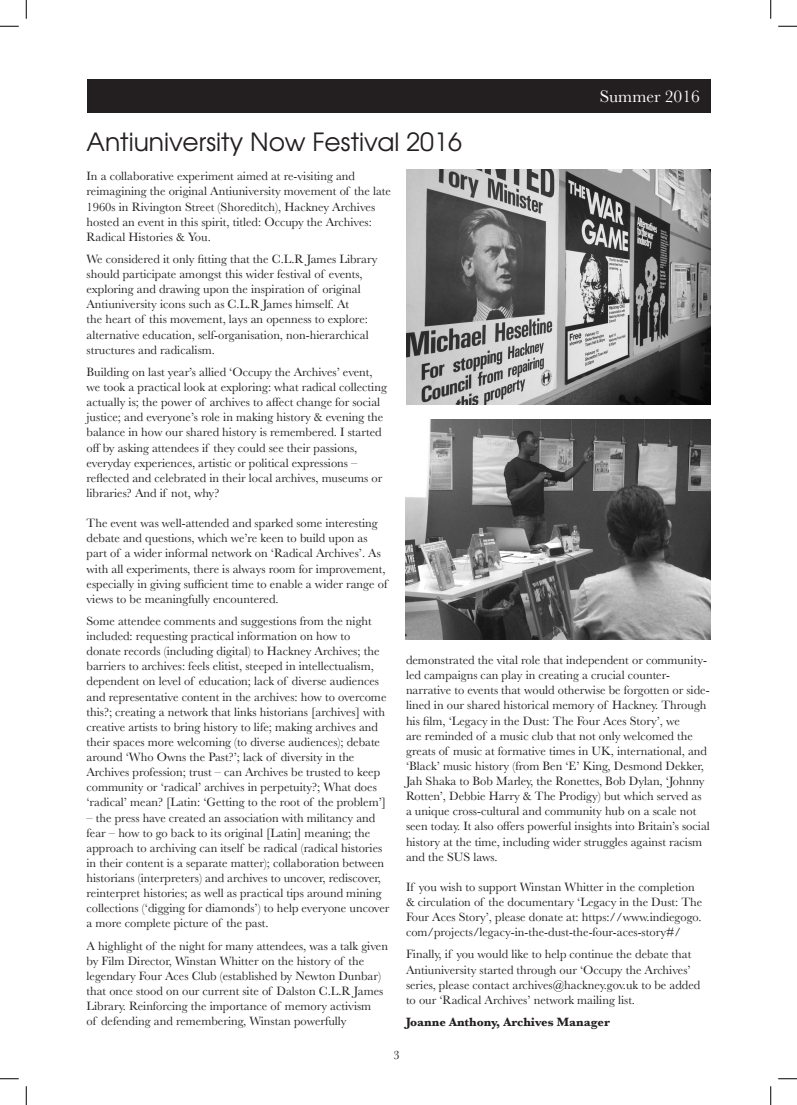
<style>
.page{position:relative;width:797px;height:1105px;background:#fff}
.page>*{position:absolute;margin:0;border:0;box-sizing:border-box;transform-origin:0 0}
.title_span{font:25px "Te X Gyre Adventor";color:#231f20}
.t1{font:17.5px "Baskerville";color:#fff}
.t2{font:12.5px/15.1px "Baskerville";color:#231f20}
.t3{font:700 12.5px "Baskerville";color:#231f20}
</style>
<div class="page">
<div style="left:86px;top:79px;width:624px;height:34px;background:#231f20"></div>
<img style="left:407px;top:169px;width:303px;height:235px">
<img style="left:405px;top:419px;width:305px;height:220px">
<svg style="left:0;top:25px;width:19px;height:2px"></svg>
<svg style="left:778px;top:25px;width:19px;height:2px"></svg>
<svg style="left:0;top:1078px;width:19px;height:1px"></svg>
<svg style="left:778px;top:1078px;width:19px;height:1px"></svg>
<svg style="left:25px;top:0;width:2px;height:19px"></svg>
<svg style="left:25px;top:1086px;width:2px;height:19px"></svg>
<svg style="left:770px;top:0;width:1px;height:19px"></svg>
<svg style="left:770px;top:1086px;width:1px;height:19px"></svg>
<h2 class="t1" style="left:599px;top:85px;width:102px">Summer 2016</h2>
<p class="title_span" style="left:86px;top:122px;width:377px">Antiuniversity Now Festival 2016</p>
<p class="t2" style="left:86px;top:169px;width:306px">In a collaborative experiment aimed at re-visiting and reimagining the original Antiuniversity movement of the late 1960s in Rivington Street (Shoreditch), Hackney Archives hosted an event in this spirit, titled: Occupy the Archives:<br>Radical Histories &amp; You.</p>
<p class="t2" style="left:86px;top:252px;width:292px">We considered it only fitting that the C.L.R James Library should participate amongst this wider festival of events, exploring and drawing upon the inspiration of original Antiuniversity icons such as C.L.R James himself. At<br>the heart of this movement, lays an openness to explore: alternative education, self-organisation, non-hierarchical structures and radicalism.</p>
<p class="t2" style="left:86px;top:364px;width:302px">Building on last year’s allied ‘Occupy the Archives’ event, we took a practical look at exploring: what radical collecting actually is; the power of archives to affect change for social justice; and everyone’s role in making history &amp; evening the balance in how our shared history is remembered. I started off by asking attendees if they could see their passions, everyday experiences, artistic or political expressions – reflected and celebrated in their local archives, museums or libraries? And if not, why?</p>
<p class="t2" style="left:86px;top:516px;width:302px">The event was well-attended and sparked some interesting debate and questions, which we’re keen to build upon as part of a wider informal network on ‘Radical Archives’. As with all experiments, there is always room for improvement, especially in giving sufficient time to enable a wider range of views to be meaningfully encountered.</p>
<p class="t2" style="left:86px;top:613px;width:301px">Some attendee comments and suggestions from the night included: requesting practical information on how to donate records (including digital) to Hackney Archives; the barriers to archives: feels elitist, steeped in intellectualism, dependent on level of education; lack of diverse audiences and representative content in the archives: how to overcome this?; creating a network that links historians [archives] with creative artists to bring history to life; making archives and their spaces more welcoming (to diverse audiences); debate around ‘Who Owns the Past?’; lack of diversity in the Archives profession; trust – can Archives be trusted to keep community or ‘radical’ archives in perpetuity?; What does ‘radical’ mean? [Latin: ‘Getting to the root of the problem’]</p>
<p class="t2" style="left:86px;top:810px;width:304px">– the press have created an association with militancy and fear – how to go back to its original [Latin] meaning; the approach to archiving can itself be radical (radical histories in their content is a separate matter); collaboration between historians (interpreters) and archives to uncover, rediscover, reinterpret histories; as well as practical tips around mining collections (‘digging for diamonds’) to help everyone uncover a more complete picture of the past.</p>
<p class="t2" style="left:86px;top:938px;width:303px">A highlight of the night for many attendees, was a talk given by Film Director, Winstan Whitter on the history of the legendary Four Aces Club (established by Newton Dunbar) that once stood on our current site of Dalston C.L.R James Library. Reinforcing the importance of memory activism<br>of defending and remembering, Winstan powerfully</p>
<p class="t2" style="left:406px;top:653px;width:305px">demonstrated the vital role that independent or community&shy;led campaigns can play in creating a crucial counter&shy;narrative to events that would otherwise be forgotten or side&shy;lined in our shared historical memory of Hackney. Through his film, ‘Legacy in the Dust: The Four Aces Story’, we<br>are reminded of a music club that not only welcomed the greats of music at formative times in UK, international, and ‘Black’ music history (from Ben ‘E’ King, Desmond Dekker, Jah Shaka to Bob Marley, the Ronettes, Bob Dylan, ‘Johnny Rotten’, Debbie Harry &amp; The Prodigy) but which served as a unique cross-cultural and community hub on a scale not seen today. It also offers powerful insights into Britain’s social history at the time, including wider struggles against racism and the SUS laws.</p>
<p class="t2" style="left:406px;top:879px;width:298px">If you wish to support Winstan Whitter in the completion &amp; circulation of the documentary ‘Legacy in the Dust: The Four Aces Story’, please donate at: https://www.indiegogo. com/projects/legacy-in-the-dust-the-four-aces-story#/</p>
<p class="t2" style="left:406px;top:947px;width:296px">Finally, if you would like to help continue the debate that Antiuniversity started through our ‘Occupy the Archives’ series, please contact archives@hackney.gov.uk to be added to our ‘Radical Archives’ network mailing list.</p>
<p class="t3" style="left:406px;top:1013px;width:205px">Joanne Anthony, Archives Manager</p>
<p class="t2" style="left:393px;top:1047px;width:8px">3</p>
</div>
